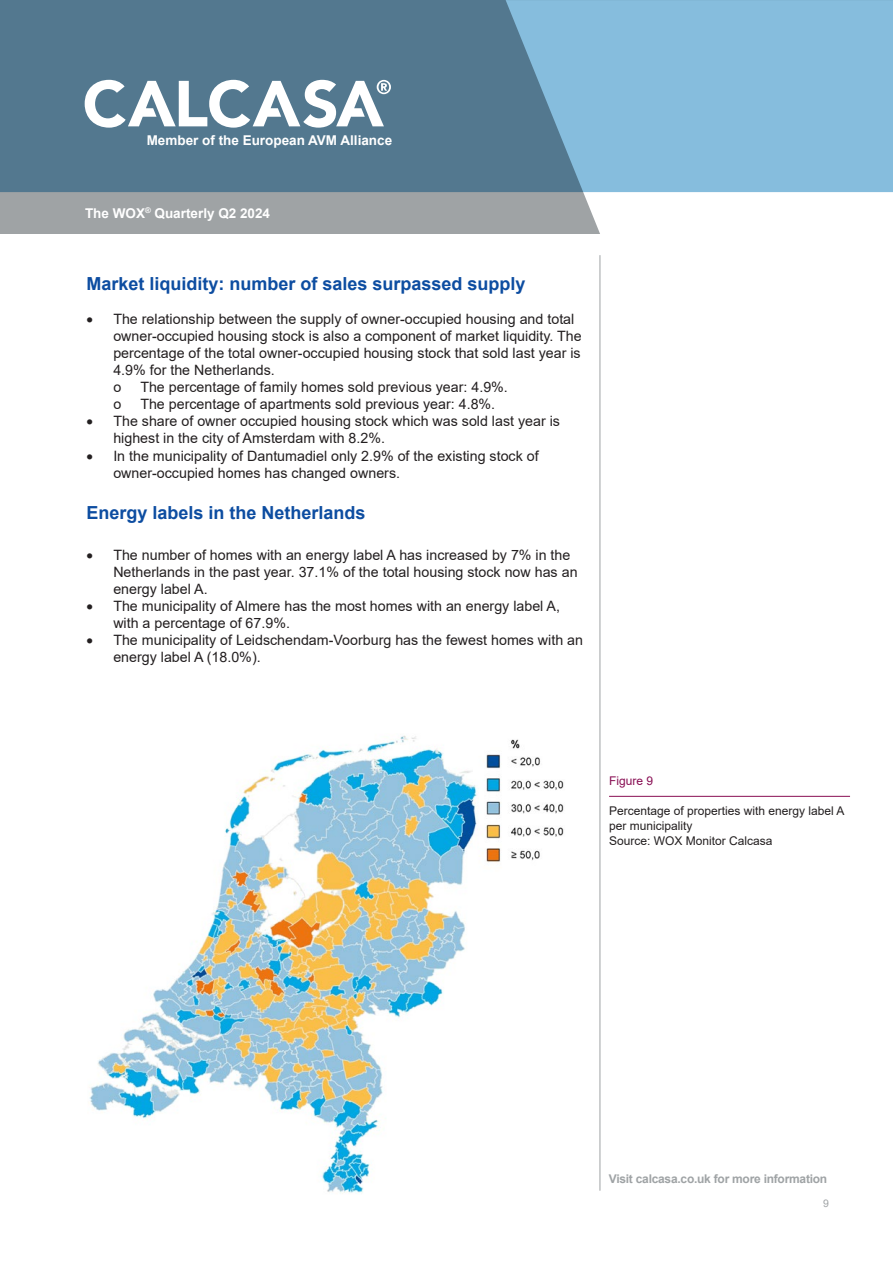
<style>
.page{position:relative;width:893px;height:1263px;background:#fff}
.page>*{position:absolute;margin:0;border:0;box-sizing:border-box;transform-origin:0 0}
.t1{font:700 18px "Arial";color:#0d4da1}
.t2{font:14.25px/17.1px "Arial";color:#231f20}
.t3{font:700 13.5px "Arial";color:#fff}
.t4{font:12px/15px "Arial";color:#231f20}
.t5{font:700 12px "Arial";letter-spacing:-.02em;color:#9fa3a5}
.t6{font:12px "Arial";color:#880e53}
.t7{font:10.5px "Arial";color:#9fa3a5}
</style>
<div class="page">
<hr style="left:600px;top:255px;width:1px;height:936px;background:#9fa3a5">
<div style="left:0;top:0;width:893px;height:234px;background:#9fa3a5"></div>
<div style="left:583px;top:192px;width:310px;height:42px;background:#fff"></div>
<svg style="left:0;top:0;width:893px;height:192px;background:#6895b0"></svg>
<svg style="left:85px;top:80px;width:306px;height:48px;background:#9bb0be"></svg>
<hr style="left:609px;top:796px;width:241px;height:1px;background:#880e53">
<img style="left:89px;top:735px;width:475px;height:459px">
<p class="t3" style="left:147px;top:131px;width:247px">Member of the European AVM Alliance</p>
<p class="t3" style="left:85px;top:203px;width:187px">The WOX<sup>®</sup> Quarterly Q2 2024</p>
<p class="t1" style="left:86px;top:270px;width:441px">Market liquidity: number of sales surpassed supply</p>
<p class="t2" style="left:113px;top:310px;width:470px;text-indent:-27px">• The relationship between the supply of owner-occupied housing and total owner-occupied housing stock is also a component of market liquidity. The percentage of the total owner-occupied housing stock that sold last year is 4.9% for the Netherlands.<br>o</p>
<p class="t2" style="left:140px;top:378px;width:369px">The percentage of family homes sold previous year: 4.9%.</p>
<p class="t2" style="left:113px;top:396px;width:9px">o</p>
<p class="t2" style="left:140px;top:396px;width:356px">The percentage of apartments sold previous year: 4.8%.</p>
<p class="t2" style="left:113px;top:413px;width:448px;text-indent:-27px">• The share of owner occupied housing stock which was sold last year is highest in the city of Amsterdam with 8.2%.</p>
<p class="t2" style="left:113px;top:447px;width:427px;text-indent:-27px">• In the municipality of Dantumadiel only 2.9% of the existing stock of owner-occupied homes has changed owners.</p>
<p class="t1" style="left:86px;top:500px;width:281px">Energy labels in the Netherlands</p>
<p class="t2" style="left:113px;top:546px;width:466px;text-indent:-27px">• The number of homes with an energy label A has increased by 7% in the<br>Netherlands in the past year. 37.1% of the total housing stock now has an energy label A.</p>
<p class="t2" style="left:113px;top:597px;width:448px;text-indent:-27px">• The municipality of Almere has the most homes with an energy label A, with a percentage of 67.9%.</p>
<p class="t2" style="left:113px;top:632px;width:471px;text-indent:-27px">• The municipality of Leidschendam-Voorburg has the fewest homes with an energy label A (18.0%).</p>
<p class="t6" style="left:609px;top:773px;width:46px">Figure 9</p>
<p class="t4" style="left:609px;top:803px;width:237px">Percentage of properties with energy label A per municipality<br>Source: WOX Monitor Calcasa</p>
<p class="t5" style="left:609px;top:1171px;width:220px">Visit calcasa.co.uk for more information</p>
<p class="t7" style="left:823px;top:1196px;width:7px">9</p>
</div>
